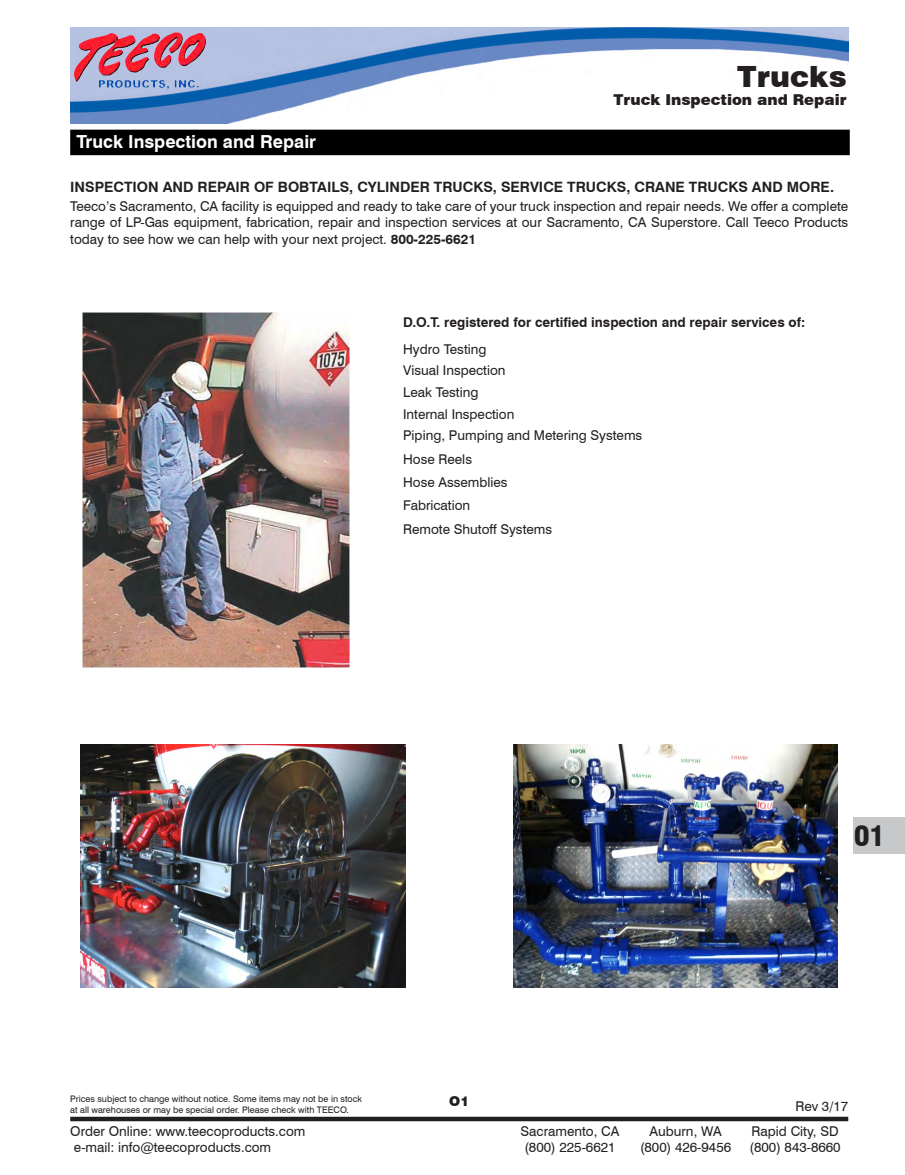
<style>
.page{position:relative;width:905px;height:1175px;background:#fff}
.page>*{position:absolute;margin:0;border:0;box-sizing:border-box;transform-origin:0 0}
.t1{font:900 29.25px "Swiss 721 BT";color:#231f20}
.t2{font:900 condensed 27px "Swiss 721 BT";color:#231f20}
.t3{font:700 18px "Swiss 721 BT";color:#fff}
.t4{font:900 15px "Swiss 721 BT";color:#231f20}
.t5{font:700 14.25px "Swiss 721 BT";color:#231f20}
.Space_Between_Paragr{font:13.5px/16.2px "Swiss 721 BT";color:#231f20;text-align:justify}
.t6{font:700 13.5px "Swiss 721 BT";color:#231f20}
.t7{font:900 13.5px "Swiss 721 BT";color:#231f20}
.t8{font:9px "Swiss 721 BT";color:#231f20}
.s1{font-weight:700}
</style>
<div class="page">
<img style="left:70px;top:27px;width:778px;height:97px">
<img style="left:72px;top:32px;width:134px;height:56px">
<div style="left:70px;top:1116px;width:778px;height:5px;background:#231f20"></div>
<div style="left:853px;top:817px;width:51px;height:36px;background:#c7c8ca"></div>
<div style="left:70px;top:130px;width:779px;height:25px;background:#000"></div>
<img style="left:83px;top:313px;width:266px;height:354px">
<img style="left:81px;top:744px;width:324px;height:243px">
<img style="left:513px;top:744px;width:324px;height:243px">
<p class="t1" style="left:737px;top:59px;width:111px">Trucks</p>
<p class="t4" style="left:613px;top:91px;width:234px">Truck Inspection and Repair</p>
<p class="t3" style="left:76px;top:130px;width:241px">Truck Inspection and Repair</p>
<p class="t5" style="left:70px;top:178px;width:765px">INSPECTION AND REPAIR OF BOBTAILS, CYLINDER TRUCKS, SERVICE TRUCKS, CRANE TRUCKS AND MORE.</p>
<p class="Space_Between_Paragr" style="left:70px;top:198px;width:779px">Teeco’s Sacramento, CA facility is equipped and ready to take care of your truck inspection and repair needs. We offer a complete range of LP-Gas equipment, fabrication, repair and inspection services at our Sacramento, CA Superstore. Call Teeco Products today to see how we can help with your next project. <span class="s1">800-225-6621</span></p>
<p class="t6" style="left:403px;top:314px;width:403px">D.O.T. registered for certified inspection and repair services of:</p>
<p class="Space_Between_Paragr" style="left:403px;top:341px;width:85px">Hydro Testing</p>
<p class="Space_Between_Paragr" style="left:403px;top:362px;width:104px">Visual Inspection</p>
<p class="Space_Between_Paragr" style="left:403px;top:384px;width:77px">Leak Testing</p>
<p class="Space_Between_Paragr" style="left:403px;top:405px;width:113px">Internal Inspection</p>
<p class="Space_Between_Paragr" style="left:403px;top:427px;width:241px">Piping, Pumping and Metering Systems</p>
<p class="Space_Between_Paragr" style="left:403px;top:450px;width:70px">Hose Reels</p>
<p class="Space_Between_Paragr" style="left:403px;top:474px;width:106px">Hose Assemblies</p>
<p class="Space_Between_Paragr" style="left:403px;top:497px;width:69px">Fabrication</p>
<p class="Space_Between_Paragr" style="left:403px;top:521px;width:150px">Remote Shutoff Systems</p>
<p class="t8" style="left:70px;top:1093px;width:293px">Prices subject to change without notice. Some items may not be in stock</p>
<p class="t8" style="left:70px;top:1104px;width:280px">at all warehouses or may be special order. Please check with TEECO.</p>
<p class="t7" style="left:449px;top:1092px;width:21px">O1</p>
<p class="t2" style="left:853px;top:819px;width:32px">O1</p>
<p class="Space_Between_Paragr" style="left:795px;top:1098px;width:54px">Rev 3/17</p>
<p class="Space_Between_Paragr" style="left:70px;top:1122px;width:237px">Order Online: www.teecoproducts.com</p>
<p class="Space_Between_Paragr" style="left:520px;top:1122px;width:100px">Sacramento, CA</p>
<p class="Space_Between_Paragr" style="left:649px;top:1122px;width:74px">Auburn, WA</p>
<p class="Space_Between_Paragr" style="left:751px;top:1122px;width:88px">Rapid City, SD</p>
<p class="Space_Between_Paragr" style="left:74px;top:1138px;width:199px">e-mail: info@teecoproducts.com</p>
<p class="Space_Between_Paragr" style="left:524px;top:1138px;width:93px">(800) 225-6621</p>
<p class="Space_Between_Paragr" style="left:640px;top:1138px;width:93px">(800) 426-9456</p>
<p class="Space_Between_Paragr" style="left:749px;top:1138px;width:93px">(800) 843-8660</p>
</div>
